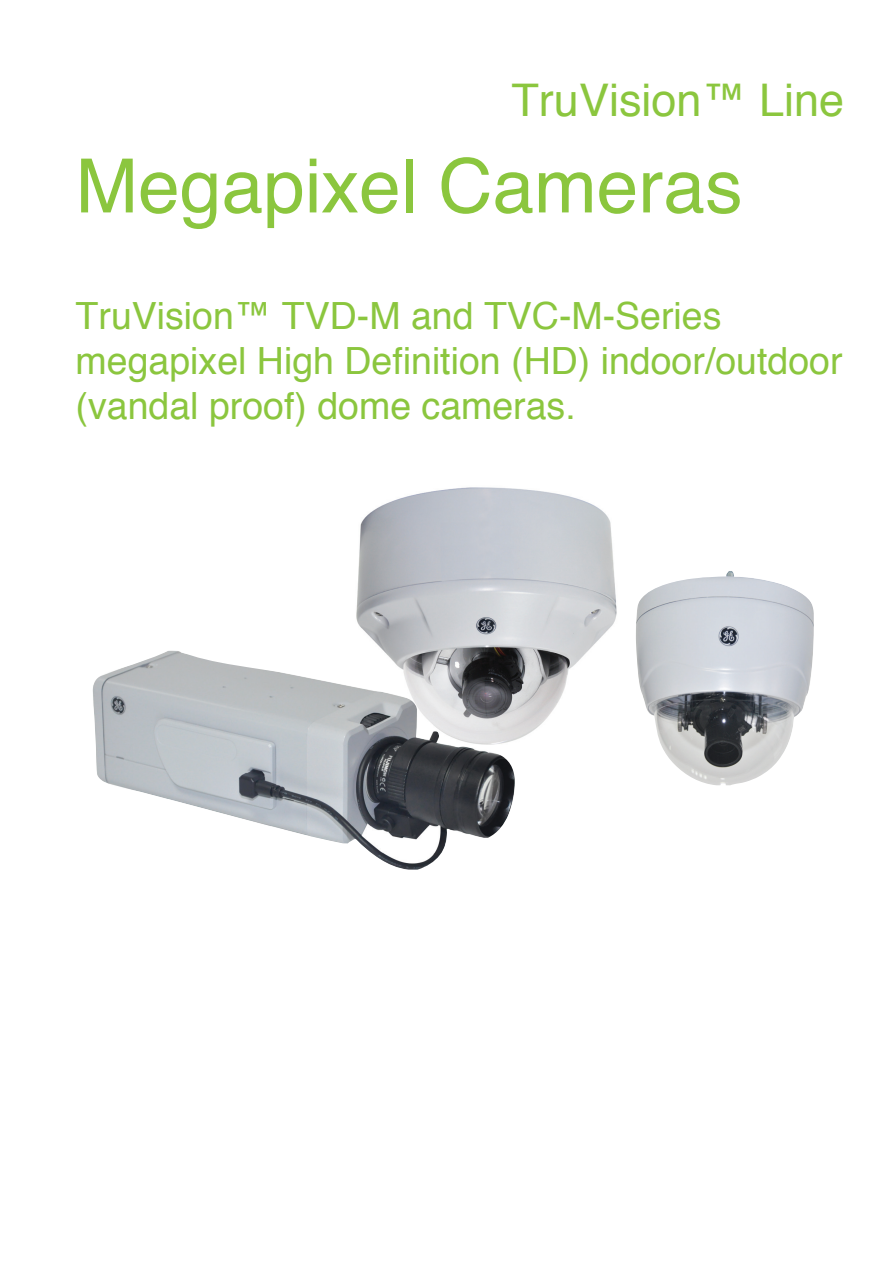
<style>
.page{position:relative;width:893px;height:1263px;background:#fff}
.page>*{position:absolute;margin:0;border:0;box-sizing:border-box;transform-origin:0 0}
.HEAD{font:75px "Helvetica";color:#8bc63e}
.HEAD-2{font:45px "Helvetica";color:#8bc63e}
.BODY{font:37.5px/45px "Helvetica";color:#8bc63e}
</style>
<div class="page">
<img style="left:356px;top:487px;width:261px;height:253px">
<img style="left:636px;top:571px;width:178px;height:214px">
<img style="left:92px;top:651px;width:423px;height:219px">
<p class="HEAD-2" style="left:511px;top:72px;width:334px">TruVision™ Line</p>
<p class="HEAD" style="left:76px;top:139px;width:668px">Megapixel Cameras</p>
<p class="BODY" style="left:76px;top:292px;width:768px">TruVision™ TVD-M and TVC-M-Series megapixel High Definition (HD) indoor/outdoor (vandal proof) dome cameras.</p>
</div>
